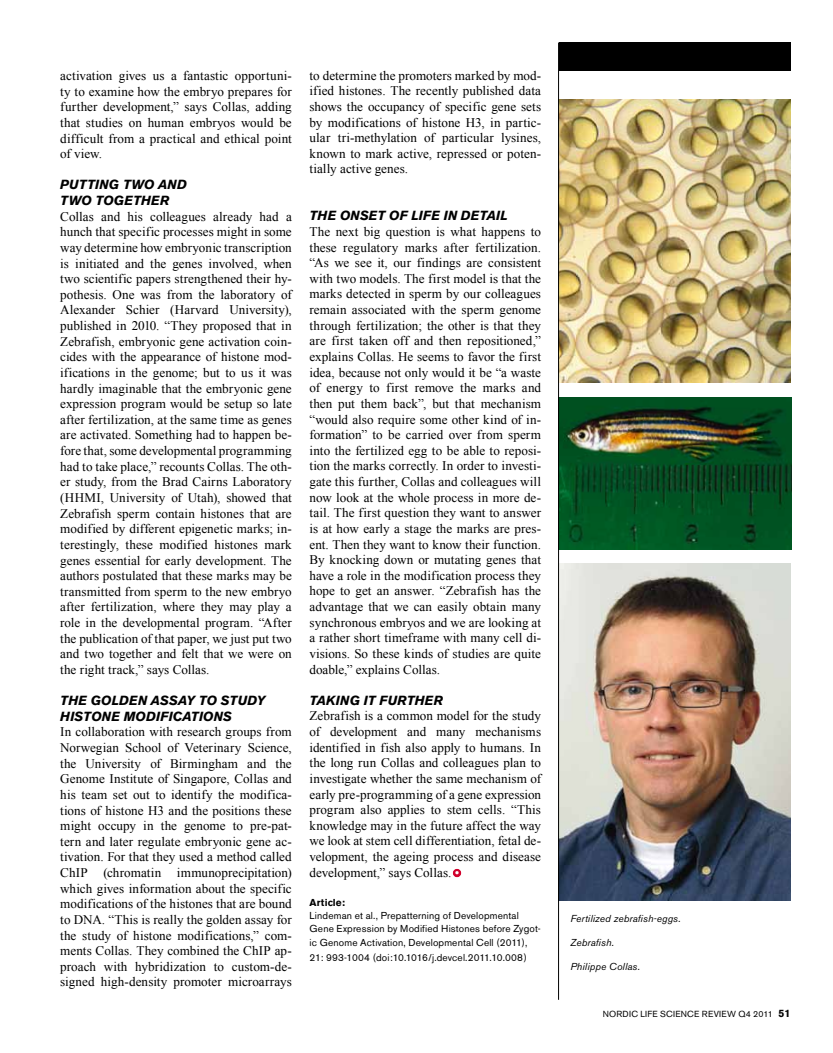
<style>
.page{position:relative;width:833px;height:1053px;background:#fff}
.page>*{position:absolute;margin:0;border:0;box-sizing:border-box;transform-origin:0 0}
.t1{font:13.12px/15.6px "Times New Roman";letter-spacing:.005em;color:#000;text-align:justify}
.t2{font:italic 700 13.12px/15.6px "Akzidenz Grotesk BE";letter-spacing:.01em;color:#000}
.t3{font:10px/13.1px "Akzidenz Grotesk BE";letter-spacing:.015em;color:#000}
.t4{font:italic 10px "Akzidenz Grotesk BE";letter-spacing:.015em;color:#000}
.t5{font:700 10px "Akzidenz Grotesk BE";letter-spacing:.02em;color:#000}
.t6{font:8.75px "Akzidenz Grotesk BE";letter-spacing:.03em;color:#000}
.s1{color:#fff}
.s2{font-weight:700;font-size:10.62px}
</style>
<div class="page">
<svg style="left:452px;top:868px;width:10px;height:10px"></svg>
<img style="left:559px;top:397px;width:232px;height:152px">
<img style="left:559px;top:99px;width:231px;height:284px">
<img style="left:559px;top:563px;width:231px;height:337px">
<div style="left:559px;top:43px;width:231px;height:28px;background:#000"></div>
<hr style="left:558px;top:43px;width:1px;height:956px;background:#000">
<p class="t1" style="left:60px;top:68px;width:233px">activation gives us a fantastic opportuni&shy;ty to examine how the embryo prepares for further development,” says Collas, adding that studies on human embryos would be difficult from a practical and ethical point of view.</p>
<p class="t2" style="left:60px;top:177px;width:127px">PUTTING TWO AND<br>TWO TOGETHER</p>
<p class="t1" style="left:60px;top:208px;width:233px">Collas and his colleagues already had a hunch that specific processes might in some way determine how embryonic transcription is initiated and the genes involved, when two scientific papers strengthened their hy&shy;pothesis. One was from the laboratory of Alexander Schier (Harvard University), published in 2010. “They proposed that in Zebrafish, embryonic gene activation coin&shy;cides with the appearance of histone mod&shy;ifications in the genome; but to us it was hardly imaginable that the embryonic gene expression program would be setup so late after fertilization, at the same time as genes are activated. Something had to happen be&shy;fore that, some developmental programming had to take place,” recounts Collas. The oth&shy;er study, from the Brad Cairns Laboratory (HHMI, University of Utah), showed that Zebrafish sperm contain histones that are modified by different epigenetic marks; in&shy;terestingly, these modified histones mark genes essential for early development. The authors postulated that these marks may be transmitted from sperm to the new embryo after fertilization, where they may play a role in the developmental program. “After the publication of that paper, we just put two and two together and felt that we were on the right track,” says Collas.</p>
<p class="t2" style="left:60px;top:692px;width:204px">THE GOLDEN ASSAY TO STUDY<br>HISTONE MODIFICATIONS</p>
<p class="t1" style="left:60px;top:724px;width:233px">In collaboration with research groups from Norwegian School of Veterinary Science, the University of Birmingham and the Genome Institute of Singapore, Collas and his team set out to identify the modifica&shy;tions of histone H3 and the positions these might occupy in the genome to pre-pat&shy;tern and later regulate embryonic gene ac&shy;tivation. For that they used a method called ChIP (chromatin immunoprecipitation) which gives information about the specific modifications of the histones that are bound to DNA. “This is really the golden assay for the study of histone modifications,” com&shy;ments Collas. They combined the ChIP ap&shy;proach with hybridization to custom-de&shy;signed high-density promoter microarrays</p>
<p class="t1" style="left:309px;top:67px;width:233px">to determine the promoters marked by mod&shy;ified histones. The recently published data shows the occupancy of specific gene sets by modifications of histone H3, in partic&shy;ular tri-methylation of particular lysines, known to mark active, repressed or poten&shy;tially active genes.</p>
<p class="t2" style="left:309px;top:208px;width:196px">THE ONSET OF L IFE IN DETAIL</p>
<p class="t1" style="left:309px;top:223px;width:233px">The next big question is what happens to these regulatory marks after fertilization. “As we see it, our findings are consistent with two models. The first model is that the marks detected in sperm by our colleagues remain associated with the sperm genome through fertilization; the other is that they are first taken off and then repositioned,” explains Collas. He seems to favor the first idea, because not only would it be “a waste of energy to first remove the marks and then put them back”, but that mechanism “would also require some other kind of in&shy;formation” to be carried over from sperm into the fertilized egg to be able to reposi&shy;tion the marks correctly. In order to investi&shy;gate this further, Collas and colleagues will now look at the whole process in more de&shy;tail. The first question they want to answer is at how early a stage the marks are pres&shy;ent. Then they want to know their function.<br>By knocking down or mutating genes that have a role in the modification process they hope to get an answer. “Zebrafish has the advantage that we can easily obtain many synchronous embryos and we are looking at a rather short timeframe with many cell di&shy;visions. So these kinds of studies are quite doable,” explains Collas.</p>
<p class="t2" style="left:309px;top:692px;width:135px">TA KING IT FURTHER</p>
<p class="t1" style="left:309px;top:708px;width:233px">Zebrafish is a common model for the study of development and many mechanisms identified in fish also apply to humans. In the long run Collas and colleagues plan to investigate whether the same mechanism of early pre-programming of a gene expression program also applies to stem cells. “This knowledge may in the future affect the way we look at stem cell differentiation, fetal de&shy;velopment, the ageing process and disease development,” says Collas. <span class="s1">•</span></p>
<p class="t5" style="left:309px;top:896px;width:37px">Article:</p>
<p class="t3" style="left:309px;top:909px;width:233px">Lindeman et al., Prepatterning of Developmental<br>Gene Expression by Modified Histones before Zygot&shy;ic Genome Activation, Developmental Cell (2011),</p>
<p class="t3" style="left:309px;top:951px;width:219px">21: 993-1004 (doi:10.1016/j.devcel.2011.10.008)</p>
<p class="t4" style="left:570px;top:912px;width:112px">Fertilized zebrafish-eggs.</p>
<p class="t4" style="left:570px;top:936px;width:45px">Zebrafish.</p>
<p class="t4" style="left:570px;top:960px;width:71px">Philippe Collas.</p>
<p class="t6" style="left:603px;top:1008px;width:64px">NORDIC LIFE SCIENCE</p>
<p class="t6" style="left:702px;top:1008px;width:90px">REVIEW Q4 2011 <span class="s2">51</span></p>
</div>
